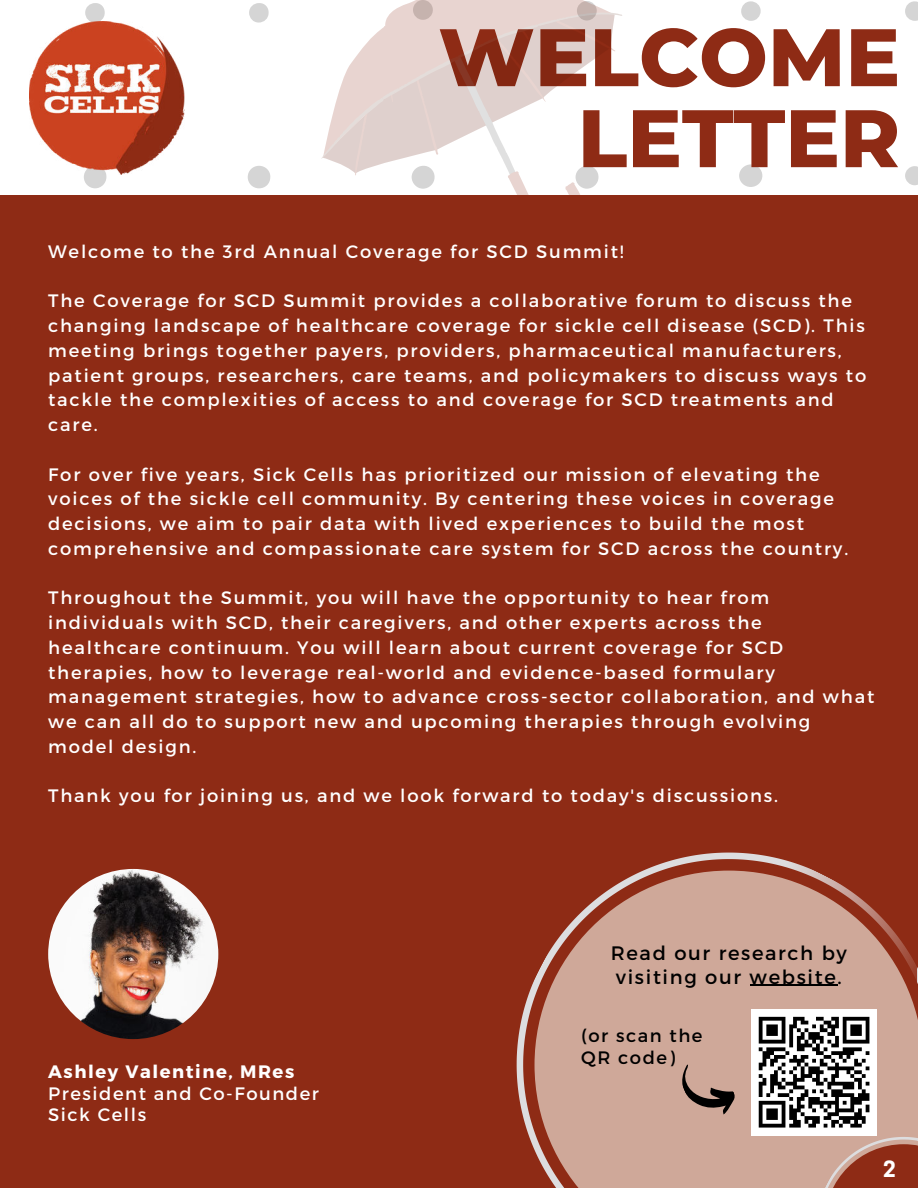
<style>
.page{position:relative;width:918px;height:1188px;background:#fff}
.page>*{position:absolute;margin:0;border:0;box-sizing:border-box;transform-origin:0 0}
.t1{font:800 81.3px/81px "Montserrat";color:#8e2b15;text-align:right}
.t2{font:700 21px "Cooper Hewitt";color:#fff}
.t3{font:19.5px/23.7px "Montserrat";letter-spacing:.085em;color:#000}
.t4{font:18px/24.8px "Montserrat";letter-spacing:.1em;color:#fff}
.t5{font:700 18px "Montserrat";letter-spacing:.085em;color:#fff}
.t6{font:18px/21.3px "Montserrat";letter-spacing:.085em;color:#000}
</style>
<div class="page">
<div style="left:0;top:195px;width:918px;height:993px;background:#8e2b15"></div>
<svg style="left:355px;top:159px;width:244px;height:31px"></svg>
<svg style="left:321px;top:0;width:301px;height:159px"></svg>
<img style="left:30px;top:22px;width:154px;height:153px">
<img style="left:48px;top:869px;width:170px;height:170px;border-radius:50%">
<svg style="left:516px;top:852px;width:402px;height:336px"></svg>
<div style="left:751px;top:1009px;width:126px;height:126px;background:#fff"></div>
<svg style="left:758px;top:1016px;width:112px;height:112px"></svg>
<svg style="left:682px;top:1064px;width:53px;height:51px;background:#9b7e72"></svg>
<hr style="left:750px;top:985px;width:88px;height:1px;background:#000">
<svg style="left:816px;top:1135px;width:102px;height:53px"></svg>
<h1 class="t1" style="left:438px;top:12px;width:463px">WELCOME<br>LETTER</h1>
<p class="t4" style="left:48px;top:239px;width:577px">Welcome to the 3rd Annual Coverage for SCD Summit!</p>
<p class="t4" style="left:48px;top:289px;width:820px">The Coverage for SCD Summit provides a collaborative forum to discuss the changing landscape of healthcare coverage for sickle cell disease (SCD). This meeting brings together payers, providers, pharmaceutical manufacturers, patient groups, researchers, care teams, and policymakers to discuss ways to tackle the complexities of access to and coverage for SCD treatments and care.</p>
<p class="t4" style="left:48px;top:462px;width:802px">For over five years, Sick Cells has prioritized our mission of elevating the voices of the sickle cell community. By centering these voices in coverage decisions, we aim to pair data with lived experiences to build the most comprehensive and compassionate care system for SCD across the country.</p>
<p class="t4" style="left:48px;top:586px;width:828px">Throughout the Summit, you will have the opportunity to hear from individuals with SCD, their caregivers, and other experts across the healthcare continuum. You will learn about current coverage for SCD therapies, how to leverage real-world and evidence-based formulary management strategies, how to advance cross-sector collaboration, and what we can all do to support new and upcoming therapies through evolving model design.</p>
<p class="t4" style="left:48px;top:784px;width:731px">Thank you for joining us, and we look forward to today's discussions.</p>
<p class="t5" style="left:48px;top:1061px;width:248px">Ashley Valentine, MRes</p>
<p class="t4" style="left:48px;top:1083px;width:272px;line-height:21.3px">President and Co-Founder<br>Sick Cells</p>
<p class="t3" style="left:611px;top:941px;width:238px">Read our research by visiting our website.</p>
<p class="t6" style="left:581px;top:1025px;width:123px">(or scan the<br>QR code)</p>
<p class="t2" style="left:883px;top:1157px;width:14px">2</p>
</div>
